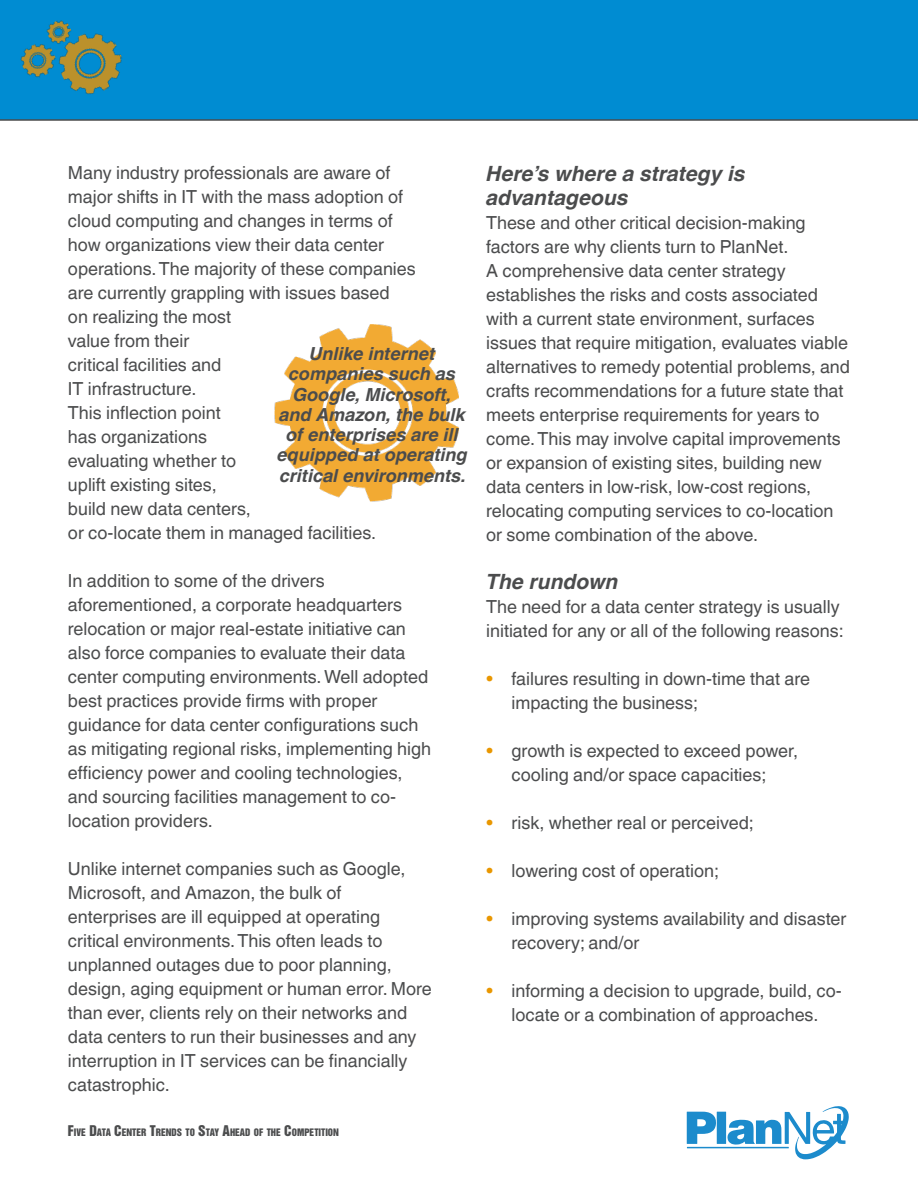
<style>
.page{position:relative;width:918px;height:1188px;background:#fff}
.page>*{position:absolute;margin:0;border:0;box-sizing:border-box;transform-origin:0 0}
.Dark_Grey_Body_Text{font:italic 700 21px/24px "Helvetica World";color:#4b4c4d}
.Dark_Grey_Body_Text-2{font:18px/24px "Helvetica World";color:#4b4c4d}
.Dark_Grey_Body_Text-3{font:italic 700 18px/20.2px "Helvetica World";color:#4b4c4d;text-align:center}
.t1{font:9.45px "Helvetica Inserat LT Std";color:#4b4c4d}
.s1{font-size:13.5px}
.s2{color:#e99700}
</style>
<div class="page">
<div style="left:0;top:0;width:918px;height:121px;background:#008cd2"></div>
<img style="left:50px;top:24px;width:81px;height:80px">
<img style="left:16px;top:39px;width:44px;height:43px">
<img style="left:44px;top:17px;width:30px;height:30px">
<svg style="left:687px;top:1106px;width:162px;height:53px"></svg>
<img style="left:274px;top:325px;width:185px;height:177px">
<p class="Dark_Grey_Body_Text-2" style="left:68px;top:160px;width:349px">Many industry professionals are aware of major shifts in IT with the mass adoption of cloud computing and changes in terms of how organizations view their data center operations. The majority of these companies are currently grappling with issues based<br>on realizing the most<br>value from their<br>critical facilities and<br>IT infrastructure.<br>This inflection point<br>has organizations<br>evaluating whether to<br>uplift existing sites,<br>build new data centers,<br>or co-locate them in managed facilities.</p>
<p class="Dark_Grey_Body_Text-2" style="left:68px;top:568px;width:365px">In addition to some of the drivers aforementioned, a corporate headquarters relocation or major real-estate initiative can also force companies to evaluate their data center computing environments. Well adopted best practices provide firms with proper guidance for data center configurations such as mitigating regional risks, implementing high efficiency power and cooling technologies, and sourcing facilities management to co&shy;location providers.</p>
<p class="Dark_Grey_Body_Text-2" style="left:68px;top:856px;width:365px">Unlike internet companies such as Google, Microsoft, and Amazon, the bulk of enterprises are ill equipped at operating critical environments. This often leads to unplanned outages due to poor planning, design, aging equipment or human error. More than ever, clients rely on their networks and data centers to run their businesses and any interruption in IT services can be financially catastrophic.</p>
<p class="Dark_Grey_Body_Text-3" style="left:277px;top:344px;width:192px">Unlike internet companies such as<br>Google, Microsoft, and Amazon, the bulk of enterprises are ill equipped at operating critical environments.</p>
<p class="t1" style="left:68px;top:1127px;width:273px"><span class="s1">F</span>IVE <span class="s1">D</span>ATA <span class="s1">C</span>ENTER <span class="s1">T</span>RENDS TO <span class="s1">S</span>TAY <span class="s1">A</span>HEAD OF THE <span class="s1">C</span>OMPETITION</p>
<p class="Dark_Grey_Body_Text" style="left:486px;top:161px;width:261px">Here’s where a strategy is advantageous</p>
<p class="Dark_Grey_Body_Text-2" style="left:486px;top:211px;width:366px">These and other critical decision-making factors are why clients turn to PlanNet.<br>A comprehensive data center strategy establishes the risks and costs associated with a current state environment, surfaces issues that require mitigation, evaluates viable alternatives to remedy potential problems, and crafts recommendations for a future state that meets enterprise requirements for years to come. This may involve capital improvements or expansion of existing sites, building new data centers in low-risk, low-cost regions, relocating computing services to co-location or some combination of the above.</p>
<p class="Dark_Grey_Body_Text" style="left:486px;top:569px;width:134px">The rundown</p>
<p class="Dark_Grey_Body_Text-2" style="left:486px;top:595px;width:359px">The need for a data center strategy is usually initiated for any or all of the following reasons:</p>
<p class="Dark_Grey_Body_Text-2" style="left:512px;top:667px;width:300px;text-indent:-25px"><span class="s2">•</span> failures resulting in down-time that are impacting the business;</p>
<p class="Dark_Grey_Body_Text-2" style="left:486px;top:739px;width:314px;text-align:center"><span class="s2">•</span> growth is expected to exceed power, cooling and/or space capacities;</p>
<p class="Dark_Grey_Body_Text-2" style="left:486px;top:811px;width:269px"><span class="s2">•</span> risk, whether real or perceived;</p>
<p class="Dark_Grey_Body_Text-2" style="left:486px;top:859px;width:234px"><span class="s2">•</span> lowering cost of operation;</p>
<p class="Dark_Grey_Body_Text-2" style="left:512px;top:907px;width:336px;text-indent:-25px"><span class="s2">•</span> improving systems availability and disaster recovery; and/or</p>
<p class="Dark_Grey_Body_Text-2" style="left:486px;top:979px;width:357px;text-align:center"><span class="s2">•</span> informing a decision to upgrade, build, co&shy;locate or a combination of approaches.</p>
</div>
